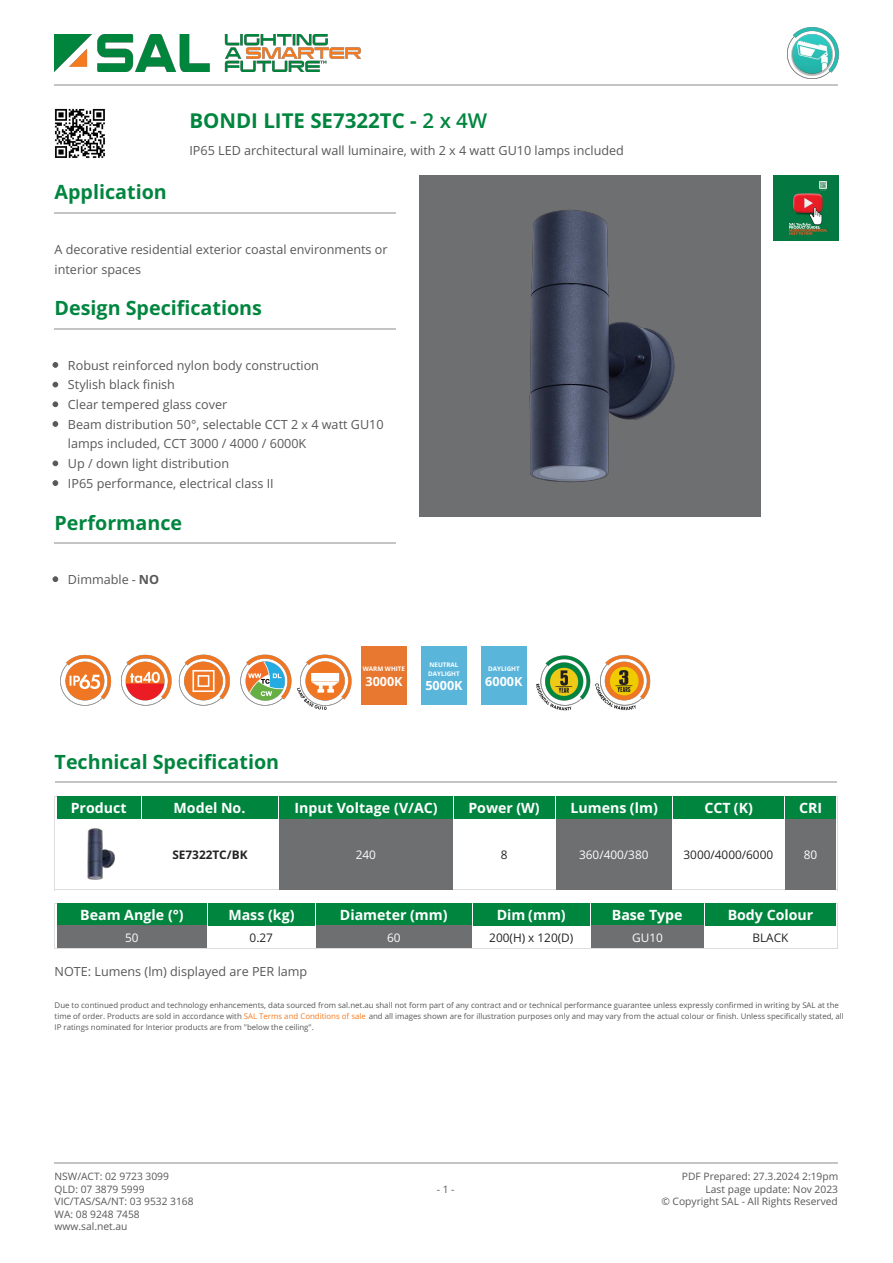
<style>
.page{position:relative;width:893px;height:1263px;background:#fff}
.page>*{position:absolute;margin:0;border:0;box-sizing:border-box;transform-origin:0 0}
.t1{font:700 20.55px "Open Sans";color:#00853f}
.t2{font:700 19.65px "Open Sans";color:#00853f}
.t3{font:700 14.25px "Open Sans";color:#fff}
.t4{font:12.6px/19.6px "Open Sans";color:#585858}
.t5{font:700 12.6px "Open Sans";color:#fff}
.t6{font:11.85px "Open Sans";color:#222}
.t7{font:11.85px "Open Sans";color:#fff}
.t8{font:700 11.85px "Open Sans";color:#222}
.t9{font:10.2px/12.6px "Open Sans";color:#585858}
.t10{font:7.95px/11.1px "Open Sans";color:#585858}
.t11{font:700 6.3px/9.4px "Open Sans";color:#fff}
.s1{font-weight:600}
.s2{font-weight:700}
.s3{color:#f47b20}
</style>
<div class="page">
<img style="left:55px;top:108px;width:50px;height:50px">
<hr style="left:55px;top:212px;width:341px;height:2px;background:#c4c4c4">
<hr style="left:55px;top:328px;width:341px;height:1px;background:#c4c4c4">
<hr style="left:55px;top:542px;width:341px;height:2px;background:#c4c4c4">
<svg style="left:53px;top:362px;width:5px;height:6px"></svg>
<svg style="left:53px;top:382px;width:5px;height:5px"></svg>
<svg style="left:53px;top:402px;width:5px;height:5px"></svg>
<svg style="left:53px;top:421px;width:5px;height:6px"></svg>
<svg style="left:53px;top:461px;width:5px;height:5px"></svg>
<svg style="left:53px;top:480px;width:5px;height:6px"></svg>
<svg style="left:53px;top:576px;width:5px;height:6px"></svg>
<img style="left:419px;top:176px;width:341px;height:341px">
<img style="left:773px;top:176px;width:65px;height:64px">
<img style="left:60px;top:654px;width:292px;height:56px">
<div style="left:354px;top:639px;width:60px;height:73px;background:#e87830"></div>
<div style="left:354px;top:639px;width:60px;height:6px;background:#fff"></div>
<div style="left:354px;top:705px;width:60px;height:7px;background:#fff"></div>
<div style="left:354px;top:639px;width:6px;height:73px;background:#fff"></div>
<div style="left:407px;top:639px;width:7px;height:73px;background:#fff"></div>
<div style="left:414px;top:639px;width:60px;height:73px;background:#5ab5db"></div>
<div style="left:414px;top:639px;width:60px;height:6px;background:#fff"></div>
<div style="left:414px;top:705px;width:60px;height:7px;background:#fff"></div>
<div style="left:414px;top:639px;width:6px;height:73px;background:#fff"></div>
<div style="left:467px;top:639px;width:7px;height:73px;background:#fff"></div>
<div style="left:474px;top:639px;width:59px;height:73px;background:#5ab5db"></div>
<div style="left:474px;top:639px;width:59px;height:6px;background:#fff"></div>
<div style="left:474px;top:705px;width:59px;height:7px;background:#fff"></div>
<div style="left:474px;top:639px;width:6px;height:73px;background:#fff"></div>
<div style="left:527px;top:639px;width:6px;height:73px;background:#fff"></div>
<img style="left:536px;top:655px;width:115px;height:56px">
<hr style="left:55px;top:796px;width:783px;height:1px;background:#ddd">
<hr style="left:55px;top:890px;width:783px;height:1px;background:#ddd">
<hr style="left:55px;top:796px;width:1px;height:94px;background:#ddd">
<hr style="left:837px;top:796px;width:1px;height:94px;background:#ddd">
<hr style="left:55px;top:782px;width:781px;height:1px;background:#c4c4c4">
<div style="left:57px;top:797px;width:83px;height:22px;background:#00853f"></div>
<div style="left:142px;top:797px;width:135px;height:22px;background:#00853f"></div>
<div style="left:279px;top:797px;width:173px;height:22px;background:#00853f"></div>
<div style="left:454px;top:797px;width:100px;height:22px;background:#00853f"></div>
<div style="left:556px;top:797px;width:115px;height:22px;background:#00853f"></div>
<div style="left:673px;top:797px;width:110px;height:22px;background:#00853f"></div>
<div style="left:785px;top:797px;width:50px;height:22px;background:#00853f"></div>
<div style="left:279px;top:819px;width:173px;height:71px;background:#6e6f71"></div>
<div style="left:556px;top:819px;width:115px;height:71px;background:#6e6f71"></div>
<div style="left:785px;top:819px;width:50px;height:71px;background:#6e6f71"></div>
<hr style="left:55px;top:903px;width:783px;height:1px;background:#ddd">
<hr style="left:55px;top:948px;width:783px;height:1px;background:#ddd">
<hr style="left:55px;top:903px;width:1px;height:46px;background:#ddd">
<hr style="left:837px;top:903px;width:1px;height:46px;background:#ddd">
<div style="left:57px;top:904px;width:150px;height:22px;background:#00853f"></div>
<div style="left:208px;top:904px;width:107px;height:22px;background:#00853f"></div>
<div style="left:316px;top:904px;width:155px;height:22px;background:#00853f"></div>
<div style="left:473px;top:904px;width:116px;height:22px;background:#00853f"></div>
<div style="left:591px;top:904px;width:113px;height:22px;background:#00853f"></div>
<div style="left:705px;top:904px;width:130px;height:22px;background:#00853f"></div>
<div style="left:57px;top:926px;width:150px;height:22px;background:#6e6f71"></div>
<div style="left:316px;top:926px;width:155px;height:22px;background:#6e6f71"></div>
<div style="left:591px;top:926px;width:113px;height:22px;background:#6e6f71"></div>
<img style="left:87px;top:828px;width:28px;height:52px">
<hr style="left:55px;top:84px;width:783px;height:2px;background:#c4c4c4">
<img style="left:55px;top:34px;width:305px;height:38px">
<img style="left:787px;top:28px;width:51px;height:50px">
<hr style="left:55px;top:1162px;width:783px;height:1px;background:#c4c4c4">
<h1 class="t1" style="left:189px;top:112px;width:299px">BONDI LITE SE7322TC - <span class="s1">2 x 4W</span></h1>
<h3 class="t4" style="left:189px;top:142px;width:436px">IP65 LED architectural wall luminaire, with 2 x 4 watt GU10 lamps included</h3>
<h2 class="t2" style="left:55px;top:184px;width:114px">Application</h2>
<h3 class="t4" style="left:55px;top:241px;width:334px">A decorative residential exterior coastal environments or interior spaces</h3>
<h2 class="t2" style="left:55px;top:300px;width:209px">Design Specifications</h2>
<p class="t4" style="left:68px;top:357px;width:317px">Robust reinforced nylon body construction<br>Stylish black finish<br>Clear tempered glass cover<br>Beam distribution 50°, selectable CCT 2 x 4 watt GU10 lamps included, CCT 3000 / 4000 / 6000K<br>Up / down light distribution<br>IP65 performance, electrical class II</p>
<h2 class="t2" style="left:55px;top:515px;width:129px">Performance</h2>
<h3 class="t4" style="left:68px;top:571px;width:93px">Dimmable - <span class="s2">NO</span></h3>
<p class="t11" style="left:363px;top:665px;width:44px">WARM WHITE</p>
<h3 class="t5" style="left:365px;top:676px;width:39px">3000K</h3>
<p class="t11" style="left:428px;top:660px;width:33px">NEUTRAL<br>DAYLIGHT</p>
<h3 class="t5" style="left:425px;top:681px;width:39px">5000K</h3>
<p class="t11" style="left:488px;top:665px;width:33px">DAYLIGHT</p>
<h3 class="t5" style="left:485px;top:676px;width:39px">6000K</h3>
<h2 class="t2" style="left:55px;top:754px;width:226px">Technical Specification</h2>
<h3 class="t3" style="left:71px;top:802px;width:57px">Product</h3>
<h3 class="t3" style="left:174px;top:802px;width:73px">Model No.</h3>
<h3 class="t3" style="left:294px;top:802px;width:145px">Input Voltage (V/AC)</h3>
<h3 class="t3" style="left:468px;top:802px;width:73px">Power (W)</h3>
<h3 class="t3" style="left:570px;top:802px;width:89px">Lumens (lm)</h3>
<h3 class="t3" style="left:704px;top:802px;width:50px">CCT (K)</h3>
<h3 class="t3" style="left:799px;top:802px;width:25px">CRI</h3>
<h3 class="t8" style="left:172px;top:850px;width:77px">SE7322TC/BK</h3>
<h3 class="t7" style="left:355px;top:850px;width:22px">240</h3>
<h3 class="t6" style="left:500px;top:850px;width:8px">8</h3>
<h3 class="t7" style="left:579px;top:850px;width:71px">360/400/380</h3>
<h3 class="t6" style="left:683px;top:850px;width:91px">3000/4000/6000</h3>
<h3 class="t7" style="left:803px;top:850px;width:15px">80</h3>
<h3 class="t3" style="left:80px;top:909px;width:105px">Beam Angle (°)</h3>
<h3 class="t3" style="left:228px;top:909px;width:68px">Mass (kg)</h3>
<h3 class="t3" style="left:340px;top:909px;width:109px">Diameter (mm)</h3>
<h3 class="t3" style="left:496px;top:909px;width:70px">Dim (mm)</h3>
<h3 class="t3" style="left:611px;top:909px;width:72px">Base Type</h3>
<h3 class="t3" style="left:727px;top:909px;width:87px">Body Colour</h3>
<h3 class="t7" style="left:125px;top:932px;width:15px">50</h3>
<h3 class="t6" style="left:250px;top:932px;width:25px">0.27</h3>
<h3 class="t7" style="left:387px;top:932px;width:15px">60</h3>
<h3 class="t6" style="left:489px;top:932px;width:86px">200(H) x 120(D)</h3>
<h3 class="t7" style="left:632px;top:932px;width:32px">GU10</h3>
<h3 class="t6" style="left:752px;top:932px;width:37px">BLACK</h3>
<h3 class="t4" style="left:55px;top:963px;width:254px">NOTE: Lumens (lm) displayed are PER lamp</h3>
<p class="t10" style="left:55px;top:1000px;width:790px">Due to continued product and technology enhancements, data sourced from sal.net.au shall not form part of any contract and or technical performance guarantee unless expressly confirmed in writing by SAL at the time of order. Products are sold in accordance with <span class="s3">SAL Terms and Conditions of sale</span> and all images shown are for illustration purposes only and may vary from the actual colour or finish. Unless specifically stated, all<br>IP ratings nominated for Interior products are from "below the ceiling".</p>
<p class="t9" style="left:55px;top:1171px;width:141px">NSW/ACT: 02 9723 3099<br>QLD: 07 3879 5999<br>VIC/TAS/SA/NT: 03 9532 3168<br>WA: 08 9248 7458 www.sal.net.au</p>
<p class="t9" style="left:437px;top:1184px;width:19px">- 1 -</p>
<p class="t9" style="left:661px;top:1171px;width:178px;text-align:right">PDF Prepared: 27.3.2024 2:19pm<br>Last page update: Nov 2023<br>© Copyright SAL - All Rights Reserved</p>
</div>
